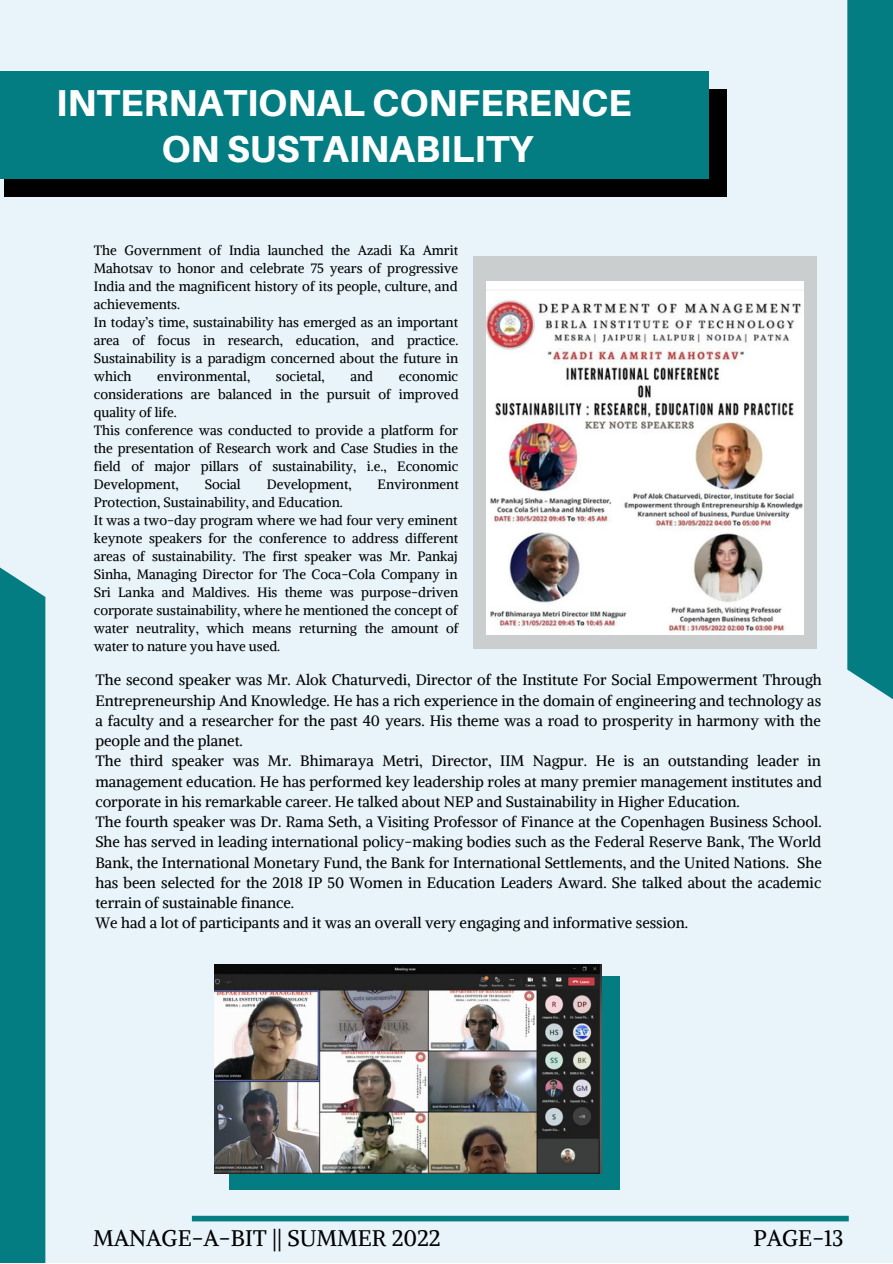
<style>
.page{position:relative;width:893px;height:1264px;background:#fff}
.page>*{position:absolute;margin:0;border:0;box-sizing:border-box;transform-origin:0 0}
.t1{font:800 37.5px/46px "Aileron";color:#fff;text-align:center}
.t2{font:22.5px "Alike";color:#000}
.t3{font:15px/20.2px "Alike";color:#000}
.t4{font:13.5px/18px "Alike";color:#000}
</style>
<div class="page">
<div style="left:0;top:0;width:892px;height:1262px;background:#e8f3fa"></div>
<div style="left:0;top:567px;width:45px;height:695px;background:#047d82"></div>
<div style="left:847px;top:0;width:45px;height:699px;background:#047d82"></div>
<div style="left:4px;top:89px;width:722px;height:108px;background:#000"></div>
<div style="left:0;top:71px;width:708px;height:108px;background:#047d82"></div>
<div style="left:192px;top:1215px;width:656px;height:6px;background:#047d82"></div>
<div style="left:230px;top:976px;width:390px;height:213px;background:#047d82"></div>
<img style="left:214px;top:964px;width:387px;height:209px">
<div style="left:474px;top:256px;width:342px;height:392px;background:#cbcece"></div>
<img style="left:486px;top:281px;width:317px;height:353px">
<h1 class="t1" style="left:56px;top:79px;width:577px">INTERNATIONAL CONFERENCE<br>ON SUSTAINABILITY</h1>
<p class="t4" style="left:94px;top:241px;width:366px">The Government of India launched the Azadi Ka Amrit Mahotsav to honor and celebrate 75 years of progressive India and the magnificent history of its people, culture, and achievements.<br>In today’s time, sustainability has emerged as an important area of focus in research, education, and practice.<br>Sustainability is a paradigm concerned about the future in which</p>
<p class="t4" style="left:157px;top:367px;width:94px">environmental,</p>
<p class="t4" style="left:276px;top:367px;width:50px">societal,</p>
<p class="t4" style="left:350px;top:367px;width:24px">and</p>
<p class="t4" style="left:94px;top:367px;width:366px;text-indent:305px">economic considerations are balanced in the pursuit of improved quality of life.<br>This conference was conducted to provide a platform for the presentation of Research work and Case Studies in the field of major pillars of sustainability, i.e., Economic Development,</p>
<p class="t4" style="left:205px;top:475px;width:38px">Social</p>
<p class="t4" style="left:267px;top:475px;width:86px">Development,</p>
<p class="t4" style="left:377px;top:475px;width:82px">Environment</p>
<p class="t4" style="left:94px;top:493px;width:366px">Protection, Sustainability, and Education.<br>It was a two-day program where we had four very eminent keynote speakers for the conference to address different areas of sustainability. The first speaker was Mr. Pankaj Sinha, Managing Director for The Coca-Cola Company in Sri Lanka and Maldives. His theme was purpose-driven corporate sustainability, where he mentioned the concept of water neutrality, which means returning the amount of water to nature you have used.</p>
<p class="t3" style="left:95px;top:670px;width:728px">The second speaker was Mr. Alok Chaturvedi, Director of the Institute For Social Empowerment Through Entrepreneurship And Knowledge. He has a rich experience in the domain of engineering and technology as a faculty and a researcher for the past 40 years. His theme was a road to prosperity in harmony with the people and the planet.<br>The third speaker was Mr. Bhimaraya Metri, Director, IIM Nagpur. He is an outstanding leader in management education. He has performed key leadership roles at many premier management institutes and corporate in his remarkable career. He talked about NEP and Sustainability in Higher Education.<br>The fourth speaker was Dr. Rama Seth, a Visiting Professor of Finance at the Copenhagen Business School.<br>She has served in leading international policy-making bodies such as the Federal Reserve Bank, The World Bank, the International Monetary Fund, the Bank for International Settlements, and the United Nations. She has been selected for the 2018 IP 50 Women in Education Leaders Award. She talked about the academic terrain of sustainable finance.<br>We had a lot of participants and it was an overall very engaging and informative session.</p>
<h2 class="t2" style="left:93px;top:1223px;width:349px">MANAGE-A-BIT || SUMMER 2022</h2>
<h2 class="t2" style="left:753px;top:1223px;width:92px">PAGE-13</h2>
</div>
